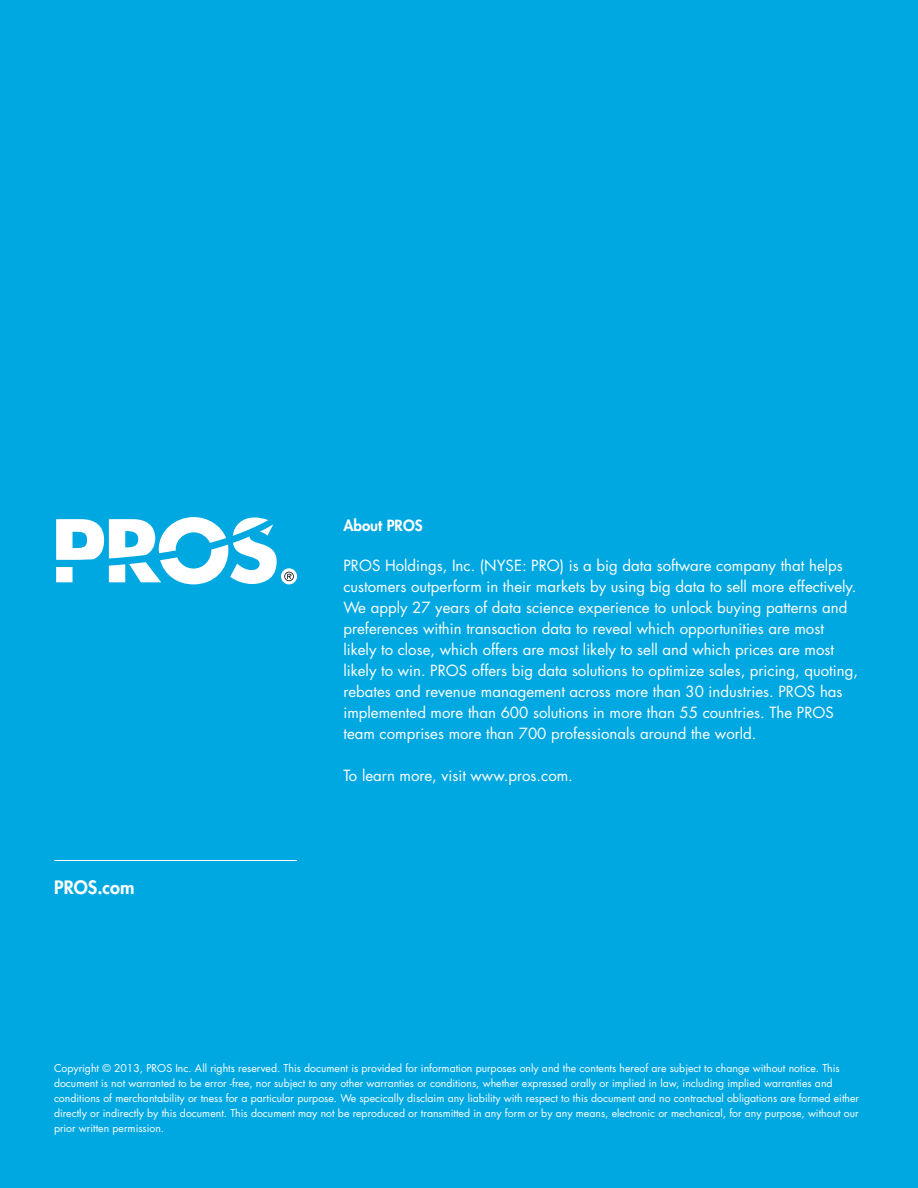
<style>
.page{position:relative;width:918px;height:1188px;background:#00a8e1}
.page>*{position:absolute;margin:0;border:0;box-sizing:border-box;transform-origin:0 0}
.t1{font:800 18px "Futura Std";color:#fff}
.t2{font:15px/21px "Futura Std";color:#fff}
.t3{font:800 15px "Futura Std";color:#fff}
.t4{font:10.5px/15px "Futura Std";color:#fff}
</style>
<div class="page">
<hr style="left:54px;top:860px;width:243px;height:1px;background:#fff">
<svg style="left:281px;top:568px;width:16px;height:16px"></svg>
<svg style="left:284px;top:572px;width:10px;height:9px"></svg>
<svg style="left:56px;top:517px;width:221px;height:67px"></svg>
<h2 class="t3" style="left:343px;top:516px;width:53px">About PROS</h2>
<h1 class="t1" style="left:54px;top:876px;width:12px">PROS</h1>
<h1 class="t1" style="left:97px;top:876px;width:39px">.com</h1>
<p class="t2" style="left:343px;top:555px;width:516px">PROS Holdings, Inc. (NYSE: PRO) is a big data software company that helps customers outperform in their markets by using big data to sell more effectively.<br>We apply 27 years of data science experience to unlock buying patterns and preferences within transaction data to reveal which opportunities are most likely to close, which offers are most likely to sell and which prices are most likely to win. PROS offers big data solutions to optimize sales, pricing, quoting, rebates and revenue management across more than 30 industries. PROS has implemented more than 600 solutions in more than 55 countries. The PROS team comprises more than 700 professionals around the world.</p>
<h2 class="t2" style="left:343px;top:765px;width:231px">To learn more, visit www.pros.com.</h2>
<p class="t4" style="left:54px;top:1061px;width:807px">Copyright © 2013, PROS Inc. All rights reserved. This document is provided for information purposes only and the contents hereof are subject to change without notice. This document is not warranted to be error -free, nor subject to any other warranties or conditions, whether expressed orally or implied in law, including implied warranties and conditions of merchantability or tness for a particular purpose. We specically disclaim any liability with respect to this document and no contractual obligations are formed either directly or indirectly by this document. This document may not be reproduced or transmitted in any form or by any means, electronic or mechanical, for any purpose, without our prior written permission.</p>
</div>
